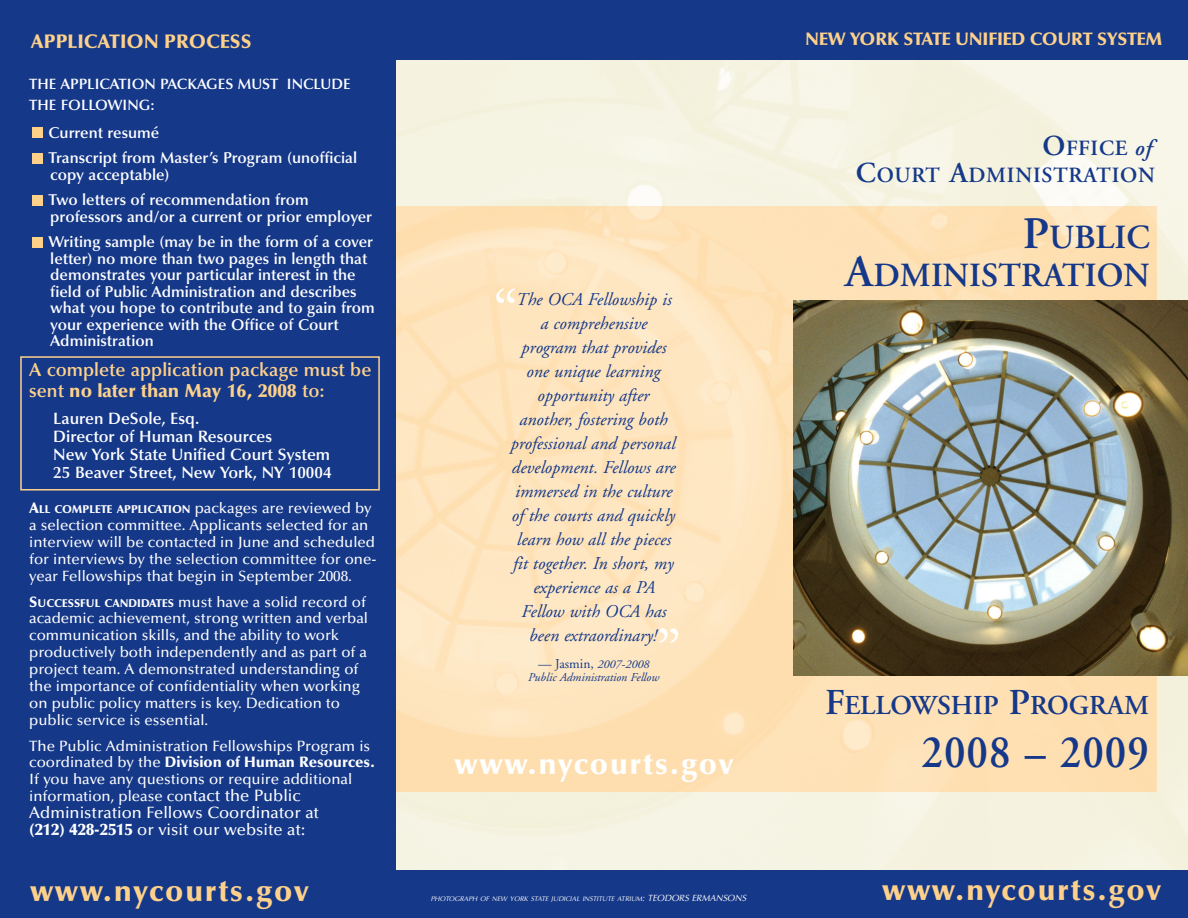
<style>
.page{position:relative;width:1188px;height:918px;background:#fff}
.page>*{position:absolute;margin:0;border:0;box-sizing:border-box;transform-origin:0 0}
.t1{font:63px "Adobe Garamond";color:#fff}
.t2{font:600 46.65px "Adobe Garamond";letter-spacing:.025em;color:#153889;scale:.91 1}
.t3{font:600 33.75px/37.5px "Adobe Garamond";color:#153889;text-align:right}
.t4{font:900 30px "Optima";letter-spacing:.05em;color:#fed18b}
.t5{font:900 30px "Optima";letter-spacing:.05em;color:#fff}
.t6{font:600 27.3px "Adobe Garamond";color:#153889}
.t7{font:600 21.75px/27.3px "Adobe Garamond";letter-spacing:.035em;color:#153889;text-align:right}
.t8{font:900 19.5px "Optima";color:#fed18b}
.t9{font:600 18.75px/21px "Optima";color:#fed18b}
.t10{font:italic 18px/24px "Adobe Garamond";color:#153889;text-align:center}
.t11{font:900 18px "Optima";letter-spacing:-.015em;color:#fed18b}
.t12{font:600 16.5px/18px "Optima";color:#fff}
.t13{font:500 16.5px/16.8px "Optima";color:#fff}
.t14{font:600 15.75px/16.5px "Optima";color:#fff}
.t15{font:500 15px/16.8px "Optima";color:#fff}
.t16{font:600 15px/21px "Optima";color:#fff}
.t17{font:italic 12px/13.5px "Adobe Garamond";color:#153889;text-align:center}
.t18{font:900 11.25px "Optima";color:#fff}
.t19{font:italic 6.75px "Optima";color:#fff}
.s1{font-weight:900}
.s2{font-size:15px}
.s3{font-weight:500;font-size:15px}
.s4{font-weight:900;font-size:11.25px}
.s5{font-size:16.5px}
.s6{font-style:normal;font-size:13.5px}
.s7{font-size:9px}
.s8{font-size:28.95px}
.s9{font-style:italic;font-size:22.5px}
.s10{font-size:45px}
.s11{font-size:36.45px}
</style>
<div class="page">
<div style="left:396px;top:59px;width:792px;height:812px;background:#f5f4e3"></div>
<img style="left:396px;top:207px;width:760px;height:585px">
<div style="left:2px;top:0;width:1186px;height:59px;background:#153889"></div>
<div style="left:2px;top:871px;width:1186px;height:47px;background:#153889"></div>
<div style="left:0;top:0;width:396px;height:918px;background:#153889"></div>
<div style="left:32px;top:237px;width:11px;height:10px;background:#fed18b"></div>
<div style="left:32px;top:195px;width:11px;height:10px;background:#fed18b"></div>
<div style="left:32px;top:153px;width:11px;height:10px;background:#fed18b"></div>
<div style="left:32px;top:128px;width:11px;height:10px;background:#fed18b"></div>
<img style="left:794px;top:301px;width:394px;height:375px">
<div style="left:20px;top:356px;width:360px;height:135px;border:2px solid #fed18b"></div>
<h3 class="t8" style="left:31px;top:33px;width:222px">APPLICATION PROCESS</h3>
<p class="t11" style="left:805px;top:32px;width:359px">NEW YORK STATE UNIFIED COURT SYSTEM</p>
<p class="t16" style="left:29px;top:74px;width:323px">THE APPLICATION PACKAGES MUST INCLUDE<br>THE FOLLOWING:</p>
<p class="t14" style="left:49px;top:121px;width:310px;line-height:25.5px">Current resumé<br>Transcript from Master’s Program (unofficial</p>
<p class="t14" style="left:49px;top:163px;width:262px;line-height:25.5px">copy acceptable)<br>Two letters of recommendation from</p>
<p class="t14" style="left:49px;top:205px;width:326px;line-height:25.5px">professors and/or a current or prior employer<br>Writing sample (may be in the form of a cover</p>
<p class="t14" style="left:50px;top:252px;width:326px">letter) no more than two pages in length that demonstrates your particular interest in the field of Public Administration and describes what you hope to contribute and to gain from your experience with the Office of Court Administration</p>
<p class="t9" style="left:29px;top:361px;width:344px">A complete application package must be sent <span class="s1">no later than May 16, 2008</span> to:</p>
<p class="t12" style="left:53px;top:411px;width:280px">Lauren DeSole, Esq.<br>Director of Human Resources<br>New York State Unified Court System<br>25 Beaver Street, New York, NY 10004</p>
<p class="t18" style="left:29px;top:505px;width:344px"><span class="s2">A</span>LL COMPLETE APPLICATION <span class="s3">packages are reviewed by</span></p>
<p class="t15" style="left:29px;top:518px;width:349px">a selection committee. Applicants selected for an interview will be contacted in June and scheduled for interviews by the selection committee for one&shy;year Fellowships that begin in September 2008.</p>
<p class="t15" style="left:29px;top:595px;width:340px"><span class="s1">S</span><span class="s4">UCCESSFUL CANDIDATES</span> must have a solid record of academic achievement, strong written and verbal communication skills, and the ability to work productively both independently and as part of a project team. A demonstrated understanding of the importance of confidentiality when working on public policy matters is key. Dedication to public service is essential.</p>
<p class="t15" style="left:29px;top:739px;width:347px">The Public Administration Fellowships Program is coordinated by the <span class="s1">Division of Human Resources.<br></span>If you have any questions or require additional information, please con<span class="s5">tact the Public</span></p>
<p class="t13" style="left:29px;top:806px;width:291px">Administration Fellows Coordinator at <span class="s1">(212) 428-2515</span> or visit our website at:</p>
<h3 class="t4" style="left:30px;top:879px;width:280px">www.nycourts.gov</h3>
<h1 class="t1" style="left:493px;top:288px;width:27px">“</h1>
<p class="t10" style="left:511px;top:289px;width:167px">The OCA Fellowship is a comprehensive program that provides one unique learning opportunity after another, fostering both professional and personal development. Fellows are immersed in the culture of the courts and quickly learn how all the pieces fit together. In short, my experience as a PA<br>Fellow with OCA has been extraordinary!</p>
<p class="t17" style="left:528px;top:658px;width:132px"><span class="s6">— Jasmin,</span> 2007-2008<br>Public Administration Fellow</p>
<h1 class="t1" style="left:656px;top:627px;width:27px">”</h1>
<h3 class="t5" style="left:455px;top:752px;width:280px">www.nycourts.gov</h3>
<p class="t19" style="left:431px;top:896px;width:317px">PHOTOGRAPH OF NEW YORK STATE JUDICIAL INSTITUTE ATRIUM<span class="s7">: TEODORS ERMANSONS</span></p>
<h3 class="t7" style="left:856px;top:137px;width:301px"><span class="s8">O</span>FFICE <span class="s9">of<br></span><span class="s8">C</span>OURT <span class="s8">A</span>DMINISTRATION</h3>
<h3 class="t3" style="left:845px;top:222px;width:306px"><span class="s10">P</span>UBLIC<br><span class="s10">A</span>DMINISTRATION</h3>
<h3 class="t6" style="left:825px;top:695px;width:326px"><span class="s11">F</span>ELLOWSHIP <span class="s11">P</span>ROGRAM</h3>
<h2 class="t2" style="left:921px;top:734px;width:252px">2008 – 2009</h2>
<h3 class="t4" style="left:882px;top:878px;width:280px">www.nycourts.gov</h3>
</div>
